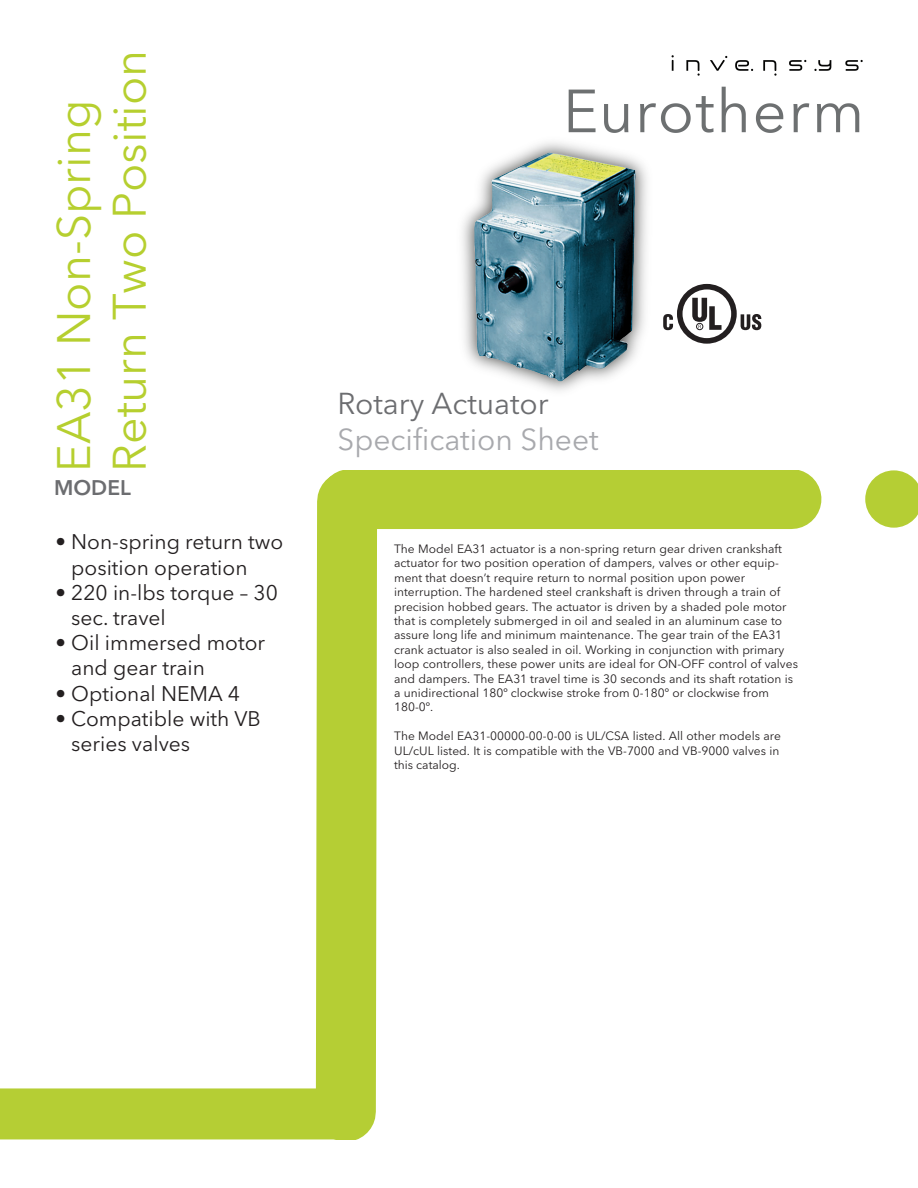
<style>
.page{position:relative;width:918px;height:1188px;background:#fff}
.page>*{position:absolute;margin:0;border:0;box-sizing:border-box;transform-origin:0 0}
.t1{font:46.5px/55.8px "Avenir Next LT Pro";color:#b6cf2f}
.t2{font:30px "Avenir Next LT Pro";color:#a8a9ad}
.t3{font:30px "Avenir Next LT Pro";color:#6c6d70}
.t4{font:21px/25.2px "Avenir Next LT Pro";color:#231f20}
.t5{font:600 21px "Avenir Next LT Pro";color:#6c6d70}
.t6{font:12px/14.4px "Avenir Next LT Pro";color:#231f20}
</style>
<div class="page">
<img style="left:568px;top:55px;width:295px;height:78px">
<div style="left:0;top:1088px;width:286px;height:51px;background:#b5ce34"></div>
<svg style="left:865px;top:470px;width:53px;height:58px"></svg>
<div style="left:350px;top:470px;width:441px;height:59px;background:#b5ce34"></div>
<svg style="left:286px;top:470px;width:92px;height:669px"></svg>
<img style="left:462px;top:129px;width:198px;height:262px">
<img style="left:474px;top:153px;width:162px;height:228px">
<svg style="left:741px;top:314px;width:20px;height:16px"></svg>
<svg style="left:677px;top:284px;width:60px;height:60px"></svg>
<div style="left:683px;top:289px;width:48px;height:49px;background:#fff;border-radius:50%"></div>
<svg style="left:692px;top:298px;width:30px;height:32px"></svg>
<div style="left:696px;top:323px;width:7px;height:7px;border:1px solid #231f20;border-radius:50%"></div>
<svg style="left:663px;top:314px;width:10px;height:16px"></svg>
<h1 class="t1" style="left:46px;top:472px;width:424px;rotate:-90deg">EA31 Non-Spring<br>Return Two Position</h1>
<h3 class="t5" style="left:54px;top:475px;width:78px">MODEL</h3>
<h3 class="t4" style="left:71px;top:529px;width:214px;text-indent:-16px">• Non-spring return two position operation</h3>
<h3 class="t4" style="left:71px;top:580px;width:208px;text-indent:-16px">• 220 in-lbs torque – 30 sec. travel</h3>
<h3 class="t4" style="left:71px;top:630px;width:195px;text-indent:-16px">• Oil immersed motor and gear train</h3>
<h3 class="t4" style="left:55px;top:681px;width:186px">• Optional NEMA 4</h3>
<h3 class="t4" style="left:71px;top:706px;width:191px;text-indent:-16px">• Compatible with VB series valves</h3>
<h2 class="t3" style="left:338px;top:386px;width:213px">Rotary Actuator</h2>
<h2 class="t2" style="left:338px;top:422px;width:263px">Specification Sheet</h2>
<p class="t6" style="left:394px;top:542px;width:405px">The Model EA31 actuator is a non-spring return gear driven crankshaft actuator for two position operation of dampers, valves or other equip&shy;ment that doesn’t require return to normal position upon power interruption. The hardened steel crankshaft is driven through a train of precision hobbed gears. The actuator is driven by a shaded pole motor that is completely submerged in oil and sealed in an aluminum case to assure long life and minimum maintenance. The gear train of the EA31 crank actuator is also sealed in oil. Working in conjunction with primary loop controllers, these power units are ideal for ON-OFF control of valves and dampers. The EA31 travel time is 30 seconds and its shaft rotation is a unidirectional 180º clockwise stroke from 0-180º or clockwise from 180-0º.</p>
<p class="t6" style="left:394px;top:729px;width:388px">The Model EA31-00000-00-0-00 is UL/CSA listed. All other models are<br>UL/cUL listed. It is compatible with the VB-7000 and VB-9000 valves in this catalog.</p>
</div>
